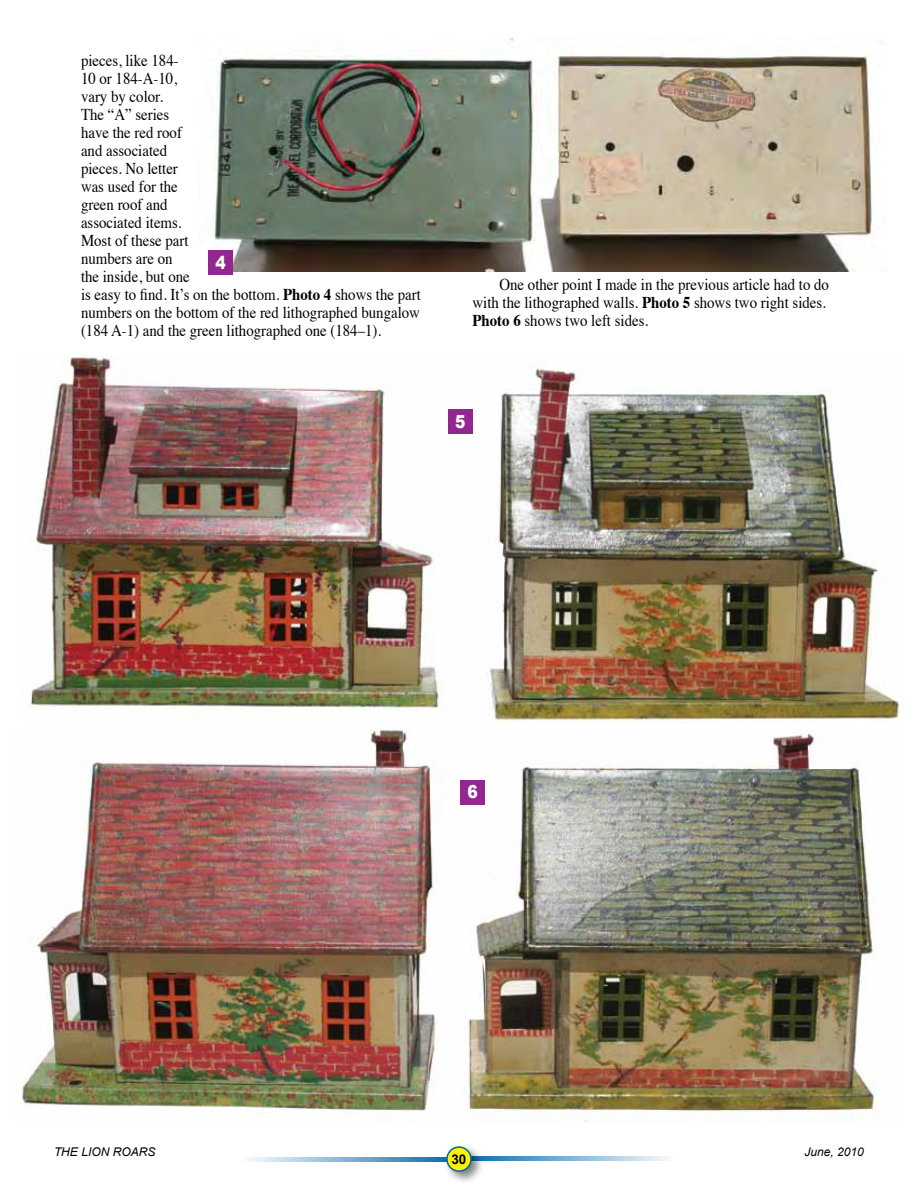
<style>
.page{position:relative;width:918px;height:1188px;background:#fff}
.page>*{position:absolute;margin:0;border:0;box-sizing:border-box;transform-origin:0 0}
.t1{font:900 18px "Arial";color:#fff;scale:.86 1}
.t2{font:16.5px/18px "Times";color:#000;scale:.9 1}
.t3{font:700 13.5px "Arial";color:#000}
.t4{font:italic 12px "Arial";color:#000}
.s1{font-weight:700}
</style>
<div class="page">
<svg style="left:484px;top:1156px;width:183px;height:5px"></svg>
<svg style="left:249px;top:1157px;width:194px;height:5px"></svg>
<div style="left:443px;top:1144px;width:41px;height:41px;background:#000;opacity:.5"></div>
<div style="left:447px;top:1147px;width:24px;height:24px;background:#fff200;border-radius:50%"></div>
<div style="left:446px;top:1146px;width:26px;height:26px;border:2px solid #0067ac;border-radius:50%"></div>
<img style="left:213px;top:38px;width:660px;height:233px">
<img style="left:12px;top:729px;width:864px;height:394px">
<img style="left:28px;top:356px;width:874px;height:367px">
<div style="left:208px;top:250px;width:25px;height:25px;background:#91278f"></div>
<div style="left:460px;top:780px;width:25px;height:24px;background:#91278f"></div>
<div style="left:448px;top:410px;width:24px;height:24px;background:#91278f"></div>
<p class="t2" style="left:81px;top:50px;width:379px">pieces, like 184-<br>10 or 184-A-10,<br>vary by color.<br>The “A” series<br>have the red roof<br>and associated<br>pieces. No letter<br>was used for the<br>green roof and<br>associated items.<br>Most of these part<br>numbers are on<br>the inside, but one<br>is easy to find. It’s on the bottom. <span class="s1">Photo 4</span> shows the part numbers on the bottom of the red lithographed bungalow (184 A-1) and the green lithographed one (184–1).</p>
<p class="t1" style="left:215px;top:249px;width:14px">4</p>
<p class="t2" style="left:473px;top:274px;width:398px;text-indent:27px">One other point I made in the previous article had to do with the lithographed walls. <span class="s1">Photo 5</span> shows two right sides.<br><span class="s1">Photo 6</span> shows two left sides.</p>
<p class="t1" style="left:455px;top:408px;width:14px">5</p>
<p class="t1" style="left:467px;top:779px;width:14px">6</p>
<p class="t4" style="left:54px;top:1144px;width:103px">THE LION ROARS</p>
<p class="t4" style="left:805px;top:1144px;width:61px">June, 2010</p>
<p class="t3" style="left:451px;top:1150px;width:17px">30</p>
</div>
